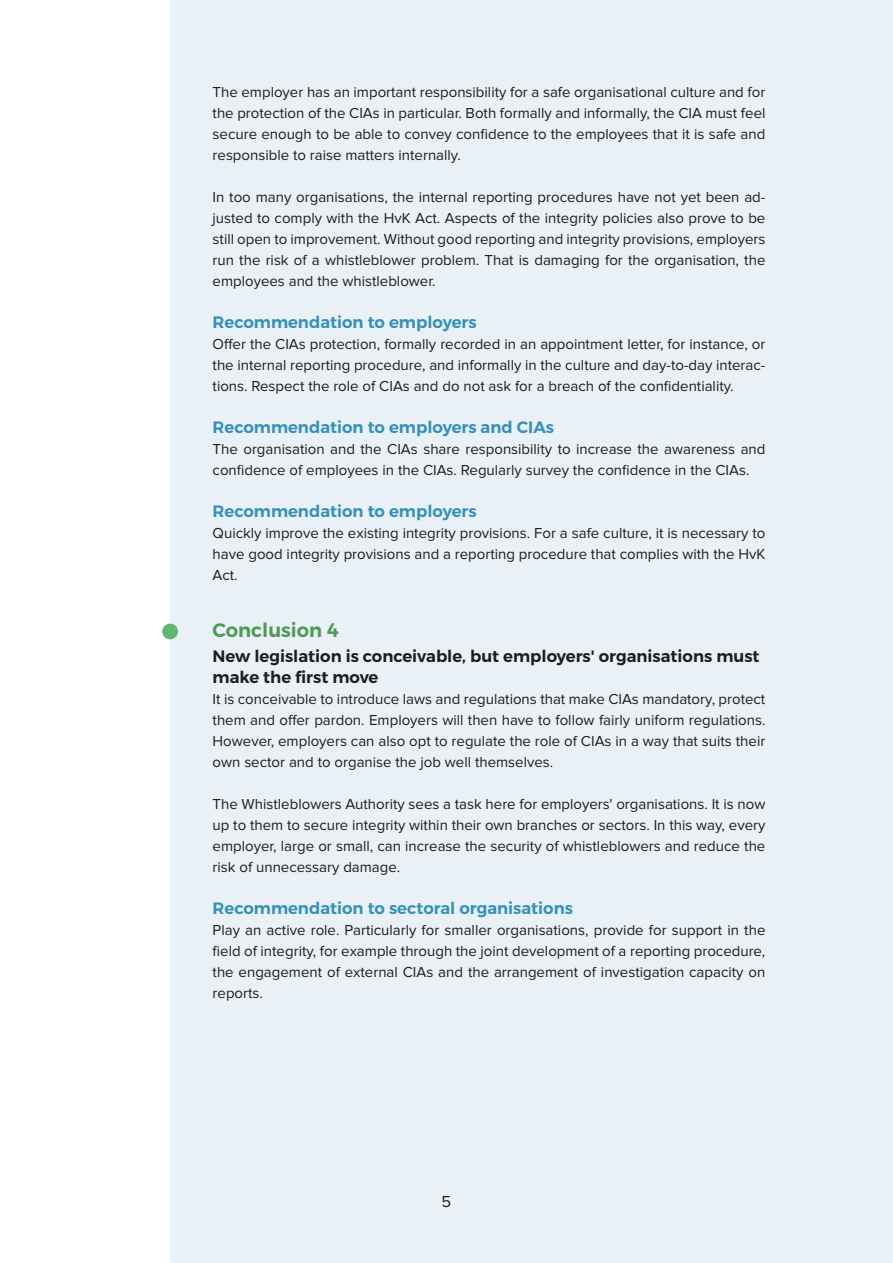
<style>
.page{position:relative;width:893px;height:1263px;background:#fff}
.page>*{position:absolute;margin:0;border:0;box-sizing:border-box;transform-origin:0 0}
.t1{font:600 19.5px "Montserrat";color:#4f9a55}
.t2{font:600 16.5px "Montserrat";color:#3591b7}
.t3{font:600 16.5px/21px "Montserrat";color:#1d1d1b}
.t4{font:16.5px "Proxima Nova";color:#1d1d1b}
.t5{font:15px/21px "Proxima Nova";color:#1d1d1b;text-align:justify}
</style>
<div class="page">
<div style="left:170px;top:0;width:723px;height:1263px;background:#eaf1f6"></div>
<div style="left:162px;top:624px;width:16px;height:15px;background:#5fb670;border-radius:50%"></div>
<p class="t5" style="left:213px;top:82px;width:554px">The employer has an important responsibility for a safe organisational culture and for the protection of the CIAs in particular. Both formally and informally, the CIA must feel secure enough to be able to convey confidence to the employees that it is safe and responsible to raise matters internally.</p>
<p class="t5" style="left:213px;top:187px;width:554px">In too many organisations, the internal reporting procedures have not yet been ad&shy;justed to comply with the HvK Act. Aspects of the integrity policies also prove to be still open to improvement. Without good reporting and integrity provisions, employers run the risk of a whistleblower problem. That is damaging for the organisation, the employees and the whistleblower.</p>
<p class="t2" style="left:213px;top:312px;width:265px">Recommendation to employers</p>
<p class="t5" style="left:213px;top:334px;width:554px">Offer the CIAs protection, formally recorded in an appointment letter, for instance, or the internal reporting procedure, and informally in the culture and day-to-day interac&shy;tions. Respect the role of CIAs and do not ask for a breach of the confidentiality.</p>
<p class="t2" style="left:213px;top:417px;width:343px">Recommendation to employers and CIAs</p>
<p class="t5" style="left:213px;top:439px;width:554px">The organisation and the CIAs share responsibility to increase the awareness and confidence of employees in the CIAs. Regularly survey the confidence in the CIAs.</p>
<p class="t2" style="left:213px;top:501px;width:265px">Recommendation to employers</p>
<p class="t5" style="left:213px;top:523px;width:554px">Quickly improve the existing integrity provisions. For a safe culture, it is necessary to have good integrity provisions and a reporting procedure that complies with the HvK Act.</p>
<h1 class="t1" style="left:213px;top:618px;width:128px">Conclusion 4</h1>
<p class="t3" style="left:213px;top:646px;width:548px">New legislation is conceivable, but employers' organisations must make the first move</p>
<p class="t5" style="left:213px;top:689px;width:554px">It is conceivable to introduce laws and regulations that make CIAs mandatory, protect them and offer pardon. Employers will then have to follow fairly uniform regulations.<br>However, employers can also opt to regulate the role of CIAs in a way that suits their own sector and to organise the job well themselves.</p>
<p class="t5" style="left:213px;top:794px;width:554px">The Whistleblowers Authority sees a task here for employers' organisations. It is now up to them to secure integrity within their own branches or sectors. In this way, every employer, large or small, can increase the security of whistleblowers and reduce the risk of unnecessary damage.</p>
<p class="t2" style="left:213px;top:898px;width:362px">Recommendation to sectoral organisations</p>
<p class="t5" style="left:213px;top:920px;width:554px">Play an active role. Particularly for smaller organisations, provide for support in the field of integrity, for example through the joint development of a reporting procedure, the engagement of external CIAs and the arrangement of investigation capacity on reports.</p>
<p class="t4" style="left:442px;top:1192px;width:11px">5</p>
</div>
